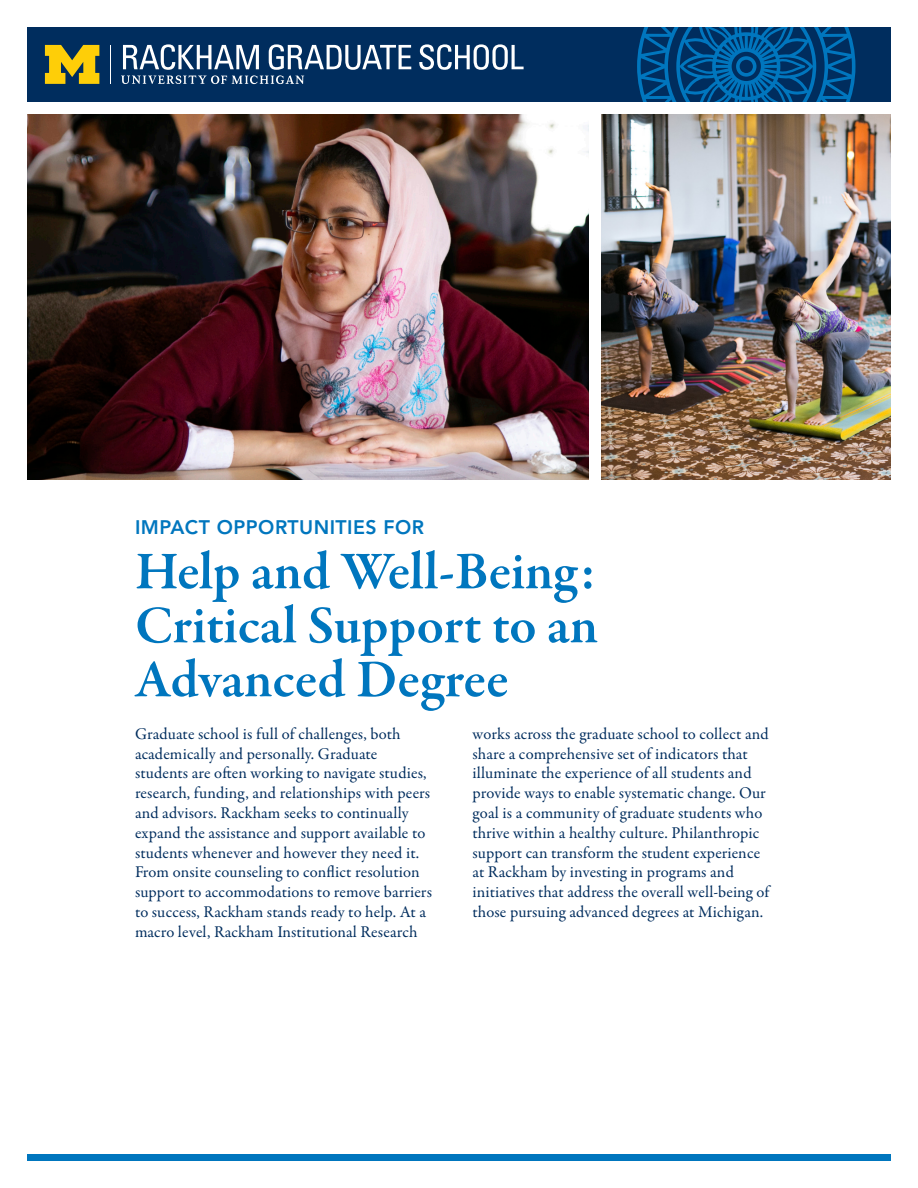
<style>
.page{position:relative;width:918px;height:1188px;background:#fff}
.page>*{position:absolute;margin:0;border:0;box-sizing:border-box;transform-origin:0 0}
.t1{font:600 54px/54px "Garamond Premr Pro";letter-spacing:-.005em;color:#0076be;text-align:justify}
.t2{font:800 19.5px "Avenir LT Std";letter-spacing:.025em;color:#0076be}
.t3{font:16.5px/19.8px "Garamond Premr Pro";letter-spacing:.01em;color:#002d5e}
</style>
<div class="page">
<img style="left:27px;top:114px;width:562px;height:366px">
<img style="left:602px;top:114px;width:289px;height:366px">
<div style="left:27px;top:27px;width:864px;height:75px;background:#002d5e"></div>
<svg style="left:419px;top:44px;width:105px;height:26px"></svg>
<hr style="left:110px;top:45px;width:1px;height:39px;background:#fff">
<svg style="left:45px;top:45px;width:54px;height:39px"></svg>
<svg style="left:121px;top:44px;width:290px;height:40px"></svg>
<div style="left:27px;top:1155px;width:864px;height:6px;background:#0076be"></div>
<svg style="left:637px;top:27px;width:218px;height:75px"></svg>
<p class="t2" style="left:135px;top:516px;width:291px">IMPACT OPPORTUNITIES FOR</p>
<p class="t1" style="left:135px;top:545px;width:465px">Help and Well-Being:<br>Critical Support to an Advanced Degree</p>
<p class="t3" style="left:135px;top:724px;width:299px">Graduate school is full of challenges, both academically and personally. Graduate students are often working to navigate studies, research, funding, and relationships with peers and advisors. Rackham seeks to continually expand the assistance and support available to students whenever and however they need it.<br>From onsite counseling to conflict resolution support to accommodations to remove barriers to success, Rackham stands ready to help. At a macro level, Rackham Institutional Research</p>
<p class="t3" style="left:472px;top:724px;width:298px">works across the graduate school to collect and share a comprehensive set of indicators that illuminate the experience of all students and provide ways to enable systematic change. Our goal is a community of graduate students who thrive within a healthy culture. Philanthropic support can transform the student experience at Rackham by investing in programs and initiatives that address the overall well-being of those pursuing advanced degrees at Michigan.</p>
</div>
